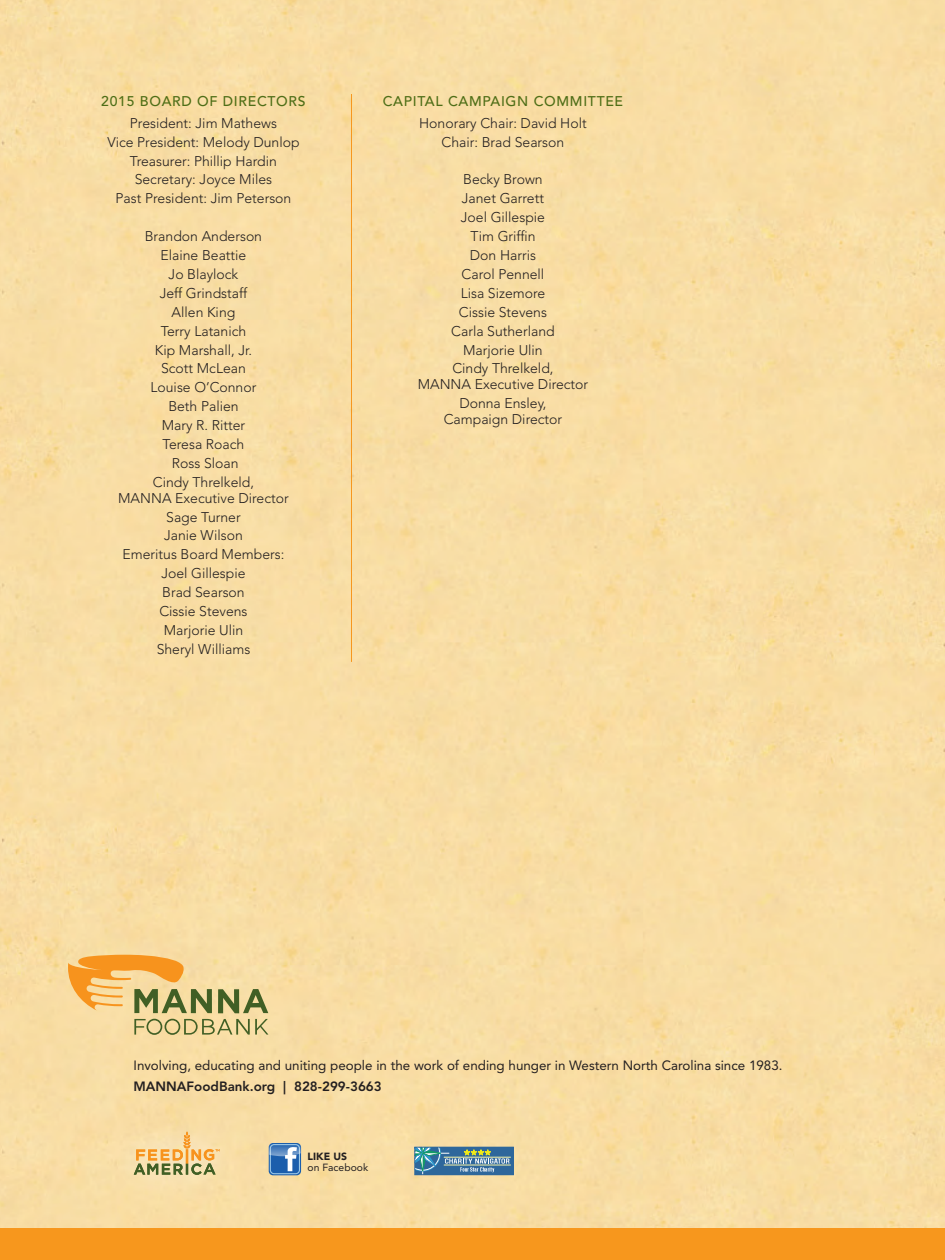
<style>
.page{position:relative;width:945px;height:1260px;background:#fff}
.page>*{position:absolute;margin:0;border:0;box-sizing:border-box;transform-origin:0 0}
.t1{font:300 14px/18.9px "Avenir LT Std";color:#231f20;text-align:center}
.t2{font:500 14px "Avenir LT Std";letter-spacing:.05em;color:#4e6e17}
.t3{font:13.47px "Avenir LT Std";color:#231f20}
.t4{font:800 13.47px "Avenir LT Std";color:#231f20}
.t5{font:10.33px "Avenir LT Std";color:#231f20}
.t6{font:900 10.33px "Avenir LT Std";color:#231f20}
</style>
<div class="page">
<div style="left:0;top:0;width:945px;height:1228px;background:#f8dda4"></div>
<hr style="left:351px;top:94px;width:1px;height:568px;background:#f7971d">
<div style="left:0;top:1228px;width:945px;height:32px;background:#f7971d"></div>
<hr style="left:444px;top:1157px;width:67px;height:1px;background:#faf6a8">
<hr style="left:444px;top:1165px;width:67px;height:1px;background:#faf6a8">
<svg style="left:417px;top:1149px;width:92px;height:24px;background:#5d8ea3"></svg>
<div style="left:415px;top:1147px;width:98px;height:28px;border:1px solid #2e679b"></div>
<svg style="left:269px;top:1143px;width:32px;height:32px"></svg>
<svg style="left:269px;top:1143px;width:32px;height:31px"></svg>
<div style="left:107px;top:1107px;width:136px;height:97px;background:#f8dea6"></div>
<svg style="left:218px;top:989px;width:50px;height:24px"></svg>
<svg style="left:134px;top:1019px;width:134px;height:16px;background:#c7bb81"></svg>
<svg style="left:68px;top:955px;width:144px;height:58px;background:#e3b76a"></svg>
<svg style="left:134px;top:1131px;width:86px;height:44px"></svg>
<p class="t2" style="left:101px;top:93px;width:206px">2015 BOARD OF DIRECTORS</p>
<p class="t1" style="left:107px;top:114px;width:194px">President: Jim Mathews<br>Vice President: Melody Dunlop<br>Treasurer: Phillip Hardin<br>Secretary: Joyce Miles<br>Past President: Jim Peterson</p>
<p class="t1" style="left:145px;top:227px;width:119px">Brandon Anderson<br>Elaine Beattie<br>Jo Blaylock<br>Jeff Grindstaff<br>Allen King<br>Terry Latanich<br>Kip Marshall, Jr.<br>Scott McLean<br>Louise O’Connor<br>Beth Palien<br>Mary R. Ritter<br>Teresa Roach<br>Ross Sloan<br>Cindy Threlkeld,</p>
<p class="t1" style="left:118px;top:488px;width:172px">MANNA Executive Director<br>Sage Turner<br>Janie Wilson<br>Emeritus Board Members:<br>Joel Gillespie<br>Brad Searson<br>Cissie Stevens<br>Marjorie Ulin<br>Sheryl Williams</p>
<p class="t2" style="left:383px;top:93px;width:242px">CAPITAL CAMPAIGN COMMITTEE</p>
<p class="t1" style="left:419px;top:114px;width:169px">Honorary Chair: David Holt<br>Chair: Brad Searson</p>
<p class="t1" style="left:451px;top:170px;width:105px">Becky Brown<br>Janet Garrett<br>Joel Gillespie<br>Tim Griffin<br>Don Harris<br>Carol Pennell<br>Lisa Sizemore<br>Cissie Stevens<br>Carla Sutherland<br>Marjorie Ulin<br>Cindy Threlkeld,</p>
<p class="t1" style="left:418px;top:375px;width:172px">MANNA Executive Director<br>Donna Ensley,</p>
<p class="t1" style="left:444px;top:410px;width:120px">Campaign Director</p>
<p class="t3" style="left:134px;top:1057px;width:650px">Involving, educating and uniting people in the work of ending hunger in Western North Carolina since 1983.</p>
<p class="t4" style="left:134px;top:1079px;width:250px">MANNAFoodBank.org | 828-299-3663</p>
<p class="t6" style="left:308px;top:1150px;width:41px">LIKE US</p>
<p class="t5" style="left:308px;top:1162px;width:62px">on Facebook</p>
</div>
